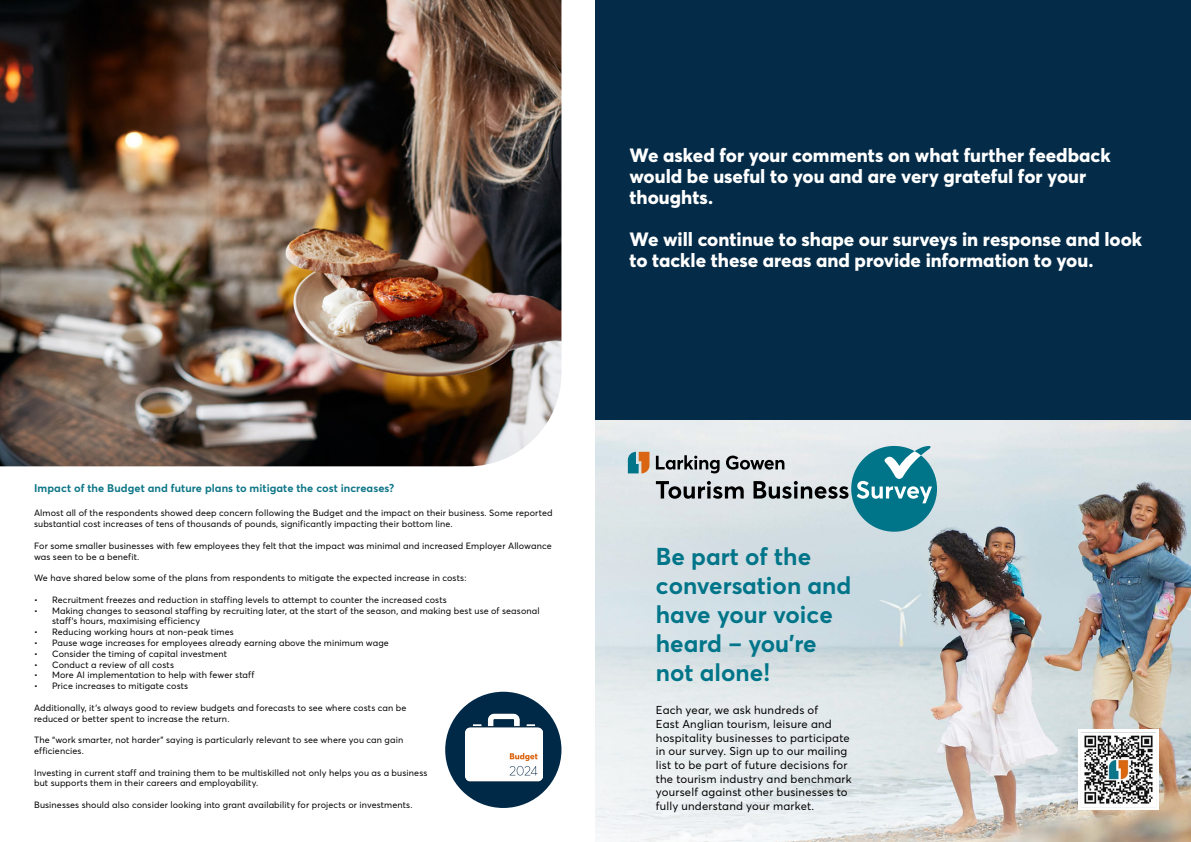
<style>
.page{position:relative;width:1191px;height:842px;background:#fff}
.page>*{position:absolute;margin:0;border:0;box-sizing:border-box;transform-origin:0 0}
.t1{font:700 24.1px/28.9px "Averta";color:#007589}
.t2{font:800 19px/21px "Averta";color:#fff}
.t3{font:11.4px/13.6px "Averta";letter-spacing:.02em;color:#000}
.t4{font:700 11px "Averta";letter-spacing:.005em;color:#0e7687}
.t5{font:9px/10.8px "Averta";letter-spacing:.01em;color:#000}
</style>
<div class="page">
<img style="left:595px;top:429px;width:596px;height:413px">
<img style="left:1078px;top:729px;width:80px;height:81px">
<div style="left:851px;top:446px;width:86px;height:86px;background:#007488;border-radius:50%"></div>
<svg style="left:656px;top:455px;width:63px;height:18px"></svg>
<svg style="left:726px;top:456px;width:58px;height:14px"></svg>
<svg style="left:628px;top:452px;width:21px;height:21px"></svg>
<svg style="left:656px;top:481px;width:87px;height:18px;background:#8d9092"></svg>
<svg style="left:753px;top:481px;width:95px;height:18px;background:#838789"></svg>
<svg style="left:856px;top:446px;width:76px;height:57px"></svg>
<div style="left:595px;top:0;width:596px;height:420px;background:#042b47"></div>
<img style="left:0;top:0;width:561px;height:466px">
<div style="left:445px;top:692px;width:116px;height:116px;background:#002948;border-radius:50%"></div>
<img style="left:466px;top:713px;width:76px;height:69px">
<p class="t2" style="left:629px;top:144px;width:482px">We asked for your comments on what further feedback would be useful to you and are very grateful for your thoughts.</p>
<p class="t2" style="left:629px;top:228px;width:514px">We will continue to shape our surveys in response and look to tackle these areas and provide information to you.</p>
<p class="t4" style="left:34px;top:481px;width:362px">Impact of the Budget and future plans to mitigate the cost increases?</p>
<p class="t5" style="left:34px;top:508px;width:520px">Almost all of the respondents showed deep concern following the Budget and the impact on their business. Some reported substantial cost increases of tens of thousands of pounds, significantly impacting their bottom line.</p>
<p class="t5" style="left:34px;top:540px;width:519px">For some smaller businesses with few employees they felt that the impact was minimal and increased Employer Allowance was seen to be a benefit.</p>
<p class="t5" style="left:34px;top:572px;width:434px">We have shared below some of the plans from respondents to mitigate the expected increase in costs:</p>
<p class="t5" style="left:34px;top:594px;width:414px">• Recruitment freezes and reduction in staffing levels to attempt to counter the increased costs</p>
<p class="t5" style="left:52px;top:605px;width:489px;text-indent:-18px">• Making changes to seasonal staffing by recruiting later, at the start of the season, and making best use of seasonal staff’s hours, maximising efficiency</p>
<p class="t5" style="left:34px;top:626px;width:201px">• Reducing working hours at non-peak times</p>
<p class="t5" style="left:34px;top:637px;width:356px">• Pause wage increases for employees already earning above the minimum wage</p>
<p class="t5" style="left:34px;top:648px;width:194px">• Consider the timing of capital investment</p>
<p class="t5" style="left:34px;top:659px;width:141px">• Conduct a review of all costs</p>
<p class="t5" style="left:34px;top:670px;width:222px">• More AI implementation to help with fewer staff</p>
<p class="t5" style="left:34px;top:680px;width:156px">• Price increases to mitigate costs</p>
<p class="t5" style="left:34px;top:702px;width:374px">Additionally, it’s always good to review budgets and forecasts to see where costs can be reduced or better spent to increase the return.</p>
<p class="t5" style="left:34px;top:734px;width:371px">The “work smarter, not harder” saying is particularly relevant to see where you can gain efficiencies.</p>
<p class="t5" style="left:34px;top:767px;width:395px">Investing in current staff and training them to be multiskilled not only helps you as a business but supports them in their careers and employability.</p>
<p class="t5" style="left:34px;top:799px;width:380px">Businesses should also consider looking into grant availability for projects or investments.</p>
<p class="t1" style="left:656px;top:542px;width:197px">Be part of the conversation and have your voice heard – you’re not alone!</p>
<p class="t3" style="left:656px;top:703px;width:197px">Each year, we ask hundreds of<br>East Anglian tourism, leisure and hospitality businesses to participate in our survey. Sign up to our mailing list to be part of future decisions for the tourism industry and benchmark yourself against other businesses to fully understand your market.</p>
</div>
